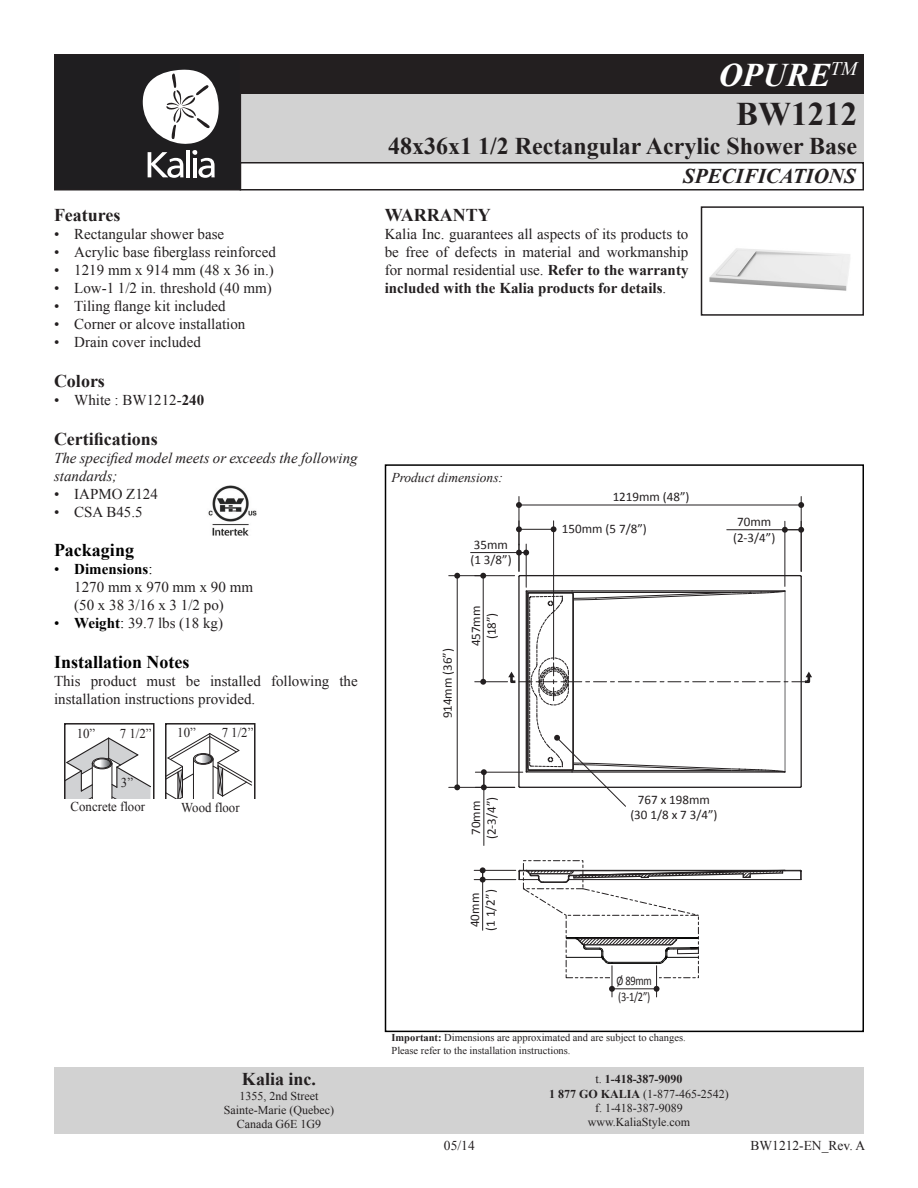
<style>
.page{position:relative;width:918px;height:1188px;background:#fff}
.page>*{position:absolute;margin:0;border:0;box-sizing:border-box;transform-origin:0 0}
.t1{font:700 33px/39.3px "Times New Roman";color:#231f20;text-align:center}
.t2{font:700 24px "Times New Roman";color:#231f20}
.t3{font:italic 700 21px "Times New Roman";color:#231f20}
.Spec-Description_Tit{font:700 18px "Times New Roman";color:#231f20}
.Spec-Description_Tit-2{font:700 18px "Times New Roman";color:#000}
.Spec-Description__FR{font:15px "Times New Roman";color:#231f20}
.Spec-Description_nor{font:15px/18px "Times New Roman";color:#231f20}
.Spec-Description_nor-2{font:italic 15px/18px "Times New Roman";color:#231f20}
.Spec-Description__FR-2{font:700 15px "Times New Roman";color:#000}
.date-file{font:13.5px "Times New Roman";color:#231f20;scale:.95 1}
.date-file-2{font:13.5px "Times New Roman";color:#231f20}
.Spec-Description_nor-3{font:italic 13.5px "Times New Roman";color:#231f20}
.t4{font:13.05px/15.6px "Calibri";color:#231f20;text-align:center}
.t5{font:13.05px/15.6px "Calibri";color:#231f20;scale:.8 1}
.t6{font:12px/14.4px "Times New Roman";color:#231f20;text-align:center}
.Spec-Description_nor-4{font:10.5px "Times New Roman";color:#231f20}
.s1{font-weight:700}
.s2{font-weight:400}
.s3{color:#000}
.s4{font-weight:700;color:#000}
.s5{font-style:italic;color:#fff}
</style>
<div class="page">
<div style="left:240px;top:54px;width:624px;height:40px;background:#231f20"></div>
<div style="left:240px;top:94px;width:624px;height:68px;background:#d2d2d2"></div>
<div style="left:54px;top:1067px;width:810px;height:67px;background:#d2d2d2"></div>
<div style="left:240px;top:162px;width:624px;height:28px;border:2px solid #231f20"></div>
<svg style="left:57px;top:57px;width:181px;height:130px"></svg>
<div style="left:54px;top:54px;width:187px;height:136px;border:2px solid #231f20"></div>
<hr style="left:801px;top:577px;width:1px;height:209px;background:#231f20">
<hr style="left:520px;top:575px;width:280px;height:1px;background:#231f20">
<hr style="left:518px;top:577px;width:2px;height:209px;background:#231f20">
<hr style="left:785px;top:521px;width:1px;height:65px;background:#231f20">
<svg style="left:782px;top:527px;width:22px;height:6px"></svg>
<hr style="left:727px;top:529px;width:74px;height:1px;background:#231f20">
<svg style="left:481px;top:769px;width:6px;height:21px"></svg>
<hr style="left:475px;top:772px;width:48px;height:1px;background:#231f20">
<hr style="left:484px;top:772px;width:1px;height:73px;background:#231f20">
<div style="left:523px;top:860px;width:60px;height:29px;border:1px dashed #231f20"></div>
<hr style="left:553px;top:521px;width:1px;height:139px;background:#231f20">
<hr style="left:519px;top:529px;width:35px;height:1px;background:#231f20">
<svg style="left:551px;top:526px;width:6px;height:6px"></svg>
<hr style="left:526px;top:544px;width:1px;height:43px;background:#231f20">
<svg style="left:516px;top:521px;width:13px;height:57px"></svg>
<hr style="left:471px;top:552px;width:55px;height:1px;background:#231f20">
<hr style="left:475px;top:575px;width:40px;height:1px;background:#231f20">
<hr style="left:483px;top:576px;width:1px;height:106px;background:#231f20">
<svg style="left:480px;top:679px;width:6px;height:6px"></svg>
<svg style="left:480px;top:573px;width:6px;height:6px"></svg>
<hr style="left:475px;top:681px;width:33px;height:1px;background:#231f20">
<hr style="left:449px;top:575px;width:34px;height:1px;background:#231f20">
<hr style="left:457px;top:576px;width:1px;height:211px;background:#231f20">
<svg style="left:454px;top:784px;width:6px;height:6px"></svg>
<svg style="left:454px;top:573px;width:6px;height:6px"></svg>
<hr style="left:449px;top:787px;width:66px;height:1px;background:#231f20">
<hr style="left:474px;top:870px;width:42px;height:1px;background:#231f20">
<hr style="left:474px;top:879px;width:42px;height:1px;background:#231f20">
<svg style="left:480px;top:867px;width:6px;height:16px"></svg>
<hr style="left:482px;top:870px;width:1px;height:60px;background:#231f20">
<svg style="left:568px;top:937px;width:129px;height:27px"></svg>
<div style="left:566px;top:915px;width:133px;height:63px;border:1px dashed #231f20"></div>
<div style="left:610px;top:973px;width:48px;height:38px;background:#fff"></div>
<hr style="left:612px;top:966px;width:1px;height:31px;background:#231f20">
<hr style="left:612px;top:989px;width:45px;height:1px;background:#231f20">
<svg style="left:654px;top:986px;width:6px;height:6px"></svg>
<svg style="left:609px;top:986px;width:6px;height:6px"></svg>
<hr style="left:656px;top:966px;width:1px;height:31px;background:#231f20">
<hr style="left:801px;top:497px;width:1px;height:74px;background:#231f20">
<hr style="left:519px;top:497px;width:1px;height:74px;background:#231f20">
<hr style="left:519px;top:505px;width:282px;height:1px;background:#231f20">
<svg style="left:516px;top:502px;width:6px;height:6px"></svg>
<svg style="left:798px;top:502px;width:6px;height:6px"></svg>
<svg style="left:508px;top:590px;width:304px;height:217px"></svg>
<svg style="left:518px;top:869px;width:284px;height:47px"></svg>
<div style="left:385px;top:464px;width:479px;height:568px;border:2px solid #000"></div>
<img style="left:208px;top:485px;width:49px;height:51px">
<svg style="left:67px;top:737px;width:84px;height:62px"></svg>
<div style="left:64px;top:723px;width:91px;height:85px;border:2px solid #231f20"></div>
<svg style="left:168px;top:733px;width:84px;height:66px"></svg>
<div style="left:165px;top:723px;width:91px;height:85px;border:2px solid #231f20"></div>
<div style="left:61px;top:799px;width:96px;height:15px;background:#fff"></div>
<div style="left:165px;top:799px;width:91px;height:16px;background:#fff"></div>
<img style="left:709px;top:248px;width:141px;height:43px">
<div style="left:701px;top:206px;width:163px;height:110px;border:2px solid #231f20"></div>
<p class="Spec-Description_Tit" style="left:54px;top:203px;width:68px">Features</p>
<p class="Spec-Description__FR" style="left:54px;top:224px;width:172px">• Rectangular shower base</p>
<p class="Spec-Description__FR" style="left:54px;top:242px;width:223px">• Acrylic base fiberglass reinforced</p>
<p class="Spec-Description__FR" style="left:54px;top:260px;width:221px">• 1219 mm x 914 mm (48 x 36 in.)</p>
<p class="Spec-Description__FR" style="left:54px;top:278px;width:219px">• Low-1 1/2 in. threshold (40 mm)</p>
<p class="Spec-Description__FR" style="left:54px;top:296px;width:173px">• Tiling flange kit included</p>
<p class="Spec-Description__FR" style="left:54px;top:314px;width:193px">• Corner or alcove installation</p>
<p class="Spec-Description__FR" style="left:54px;top:332px;width:148px">• Drain cover included</p>
<p class="Spec-Description_Tit" style="left:54px;top:369px;width:52px">Colors</p>
<p class="Spec-Description__FR" style="left:54px;top:390px;width:152px">• White : BW1212-<span class="s1">240</span></p>
<p class="Spec-Description_Tit" style="left:54px;top:426px;width:105px">Certifications</p>
<p class="Spec-Description_nor-2" style="left:54px;top:448px;width:305px">The specified model meets or exceeds the following standards;</p>
<p class="Spec-Description__FR" style="left:54px;top:484px;width:105px">• IAPMO Z124</p>
<p class="Spec-Description__FR" style="left:54px;top:502px;width:90px">• CSA B45.5</p>
<p class="Spec-Description_Tit-2" style="left:54px;top:538px;width:82px">Packaging</p>
<p class="Spec-Description__FR-2" style="left:54px;top:559px;width:100px"><span class="s2">•</span> Dimensions<span class="s2">:</span></p>
<p class="Spec-Description__FR" style="left:74px;top:577px;width:180px">1270 mm x 970 mm x 90 mm</p>
<p class="Spec-Description__FR" style="left:74px;top:595px;width:151px">(50 x 38 3/16 x 3 1/2 po)</p>
<p class="Spec-Description__FR" style="left:54px;top:613px;width:170px"><span class="s3">•</span> <span class="s4">Weight</span><span class="s3">:</span> 39.7 lbs (18 kg)</p>
<p class="Spec-Description_Tit-2" style="left:54px;top:649px;width:137px">Installation Notes</p>
<p class="Spec-Description_nor" style="left:54px;top:672px;width:305px">This product must be installed following the installation instructions provided.</p>
<p class="date-file" style="left:77px;top:724px;width:21px">10”</p>
<p class="date-file" style="left:120px;top:724px;width:35px">7 1/2”</p>
<p class="date-file" style="left:177px;top:724px;width:21px">10”</p>
<p class="date-file" style="left:121px;top:774px;width:14px">3”</p>
<p class="date-file" style="left:222px;top:724px;width:35px">7 1/2”</p>
<p class="date-file" style="left:71px;top:798px;width:80px">Concrete floor</p>
<p class="date-file" style="left:181px;top:798px;width:63px">Wood floor</p>
<p class="Spec-Description_Tit" style="left:242px;top:1067px;width:76px">Kalia inc.</p>
<p class="t6" style="left:224px;top:1088px;width:112px">1355, 2nd Street<br>Sainte-Marie (Quebec)<br>Canada G6E 1G9</p>
<h1 class="t1" style="left:719px;top:54px;width:140px"><span class="s5">OPURE</span><sup>TM<br></sup>BW1212</h1>
<h2 class="t2" style="left:388px;top:129px;width:471px">48x36x1 1/2 Rectangular Acrylic Shower Base</h2>
<h3 class="t3" style="left:683px;top:162px;width:174px">SPECIFICATIONS</h3>
<p class="Spec-Description_Tit" style="left:385px;top:203px;width:107px">WARRANTY</p>
<p class="Spec-Description_nor" style="left:385px;top:225px;width:305px;text-align:justify">Kalia Inc. guarantees all aspects of its products to be free of defects in material and workmanship for normal residential use. <span class="s1">Refer to the warranty included with the Kalia products for details</span>.</p>
<p class="Spec-Description_nor-3" style="left:392px;top:468px;width:113px">Product dimensions:</p>
<p class="t4" style="left:470px;top:536px;width:43px;text-align:left">35mm (1 3/8”)</p>
<p class="t4" style="left:440px;top:718px;width:72px;rotate:-90deg">914mm (36”)</p>
<p class="t4" style="left:468px;top:646px;width:42px;rotate:-90deg">457mm (18”)</p>
<p class="t4" style="left:613px;top:489px;width:78px">1219mm (48”)</p>
<p class="t4" style="left:562px;top:521px;width:86px">150mm (5 7/8”)</p>
<p class="t4" style="left:733px;top:514px;width:44px">70mm (2-3/4”)</p>
<p class="t4" style="left:468px;top:839px;width:44px;rotate:-90deg">70mm (2-3/4”)</p>
<p class="t4" style="left:467px;top:931px;width:43px;text-align:left;rotate:-90deg">40mm (1 1/2”)</p>
<p class="t4" style="left:630px;top:792px;width:89px">767 x 198mm (30 1/8 x 7 3/4”)</p>
<p class="t5" style="left:616px;top:973px;width:46px">Ø 89mm (3-1/2”)</p>
<p class="Spec-Description_nor-4" style="left:392px;top:1030px;width:296px"><span class="s1">Important:</span> Dimensions are approximated and are subject to changes.</p>
<p class="Spec-Description_nor-4" style="left:392px;top:1043px;width:181px">Please refer to the installation instructions.</p>
<p class="t6" style="left:549px;top:1072px;width:181px">t. <span class="s1">1-418-387-9090<br>1 877 GO KALIA</span> (1-877-465-2542) f. 1-418-387-9089 www.KaliaStyle.com</p>
<p class="date-file-2" style="left:444px;top:1137px;width:32px">05/14</p>
<p class="date-file-2" style="left:751px;top:1137px;width:116px">BW1212-EN_Rev. A</p>
</div>
